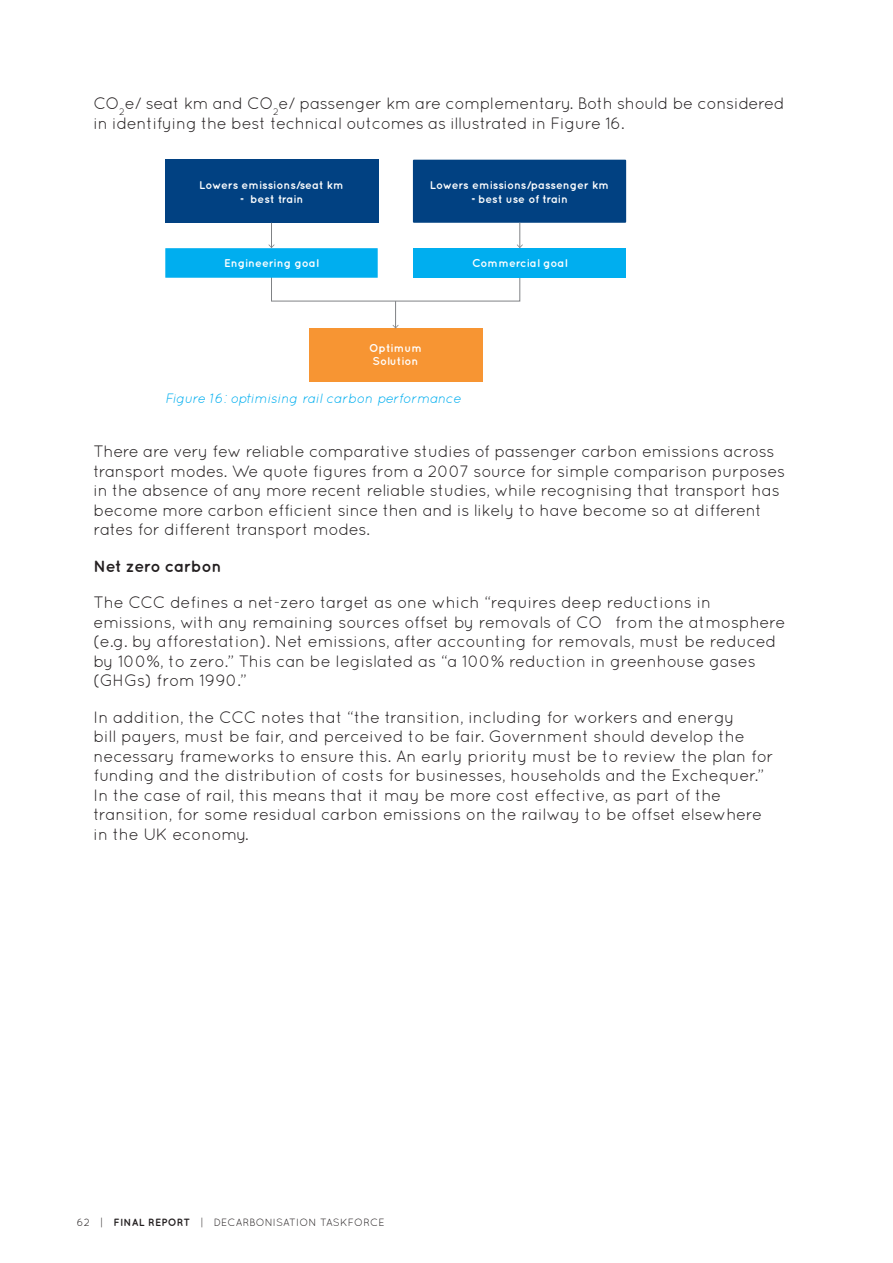
<style>
.page{position:relative;width:893px;height:1263px;background:#fff}
.page>*{position:absolute;margin:0;border:0;box-sizing:border-box;transform-origin:0 0}
.P_-_Body_Text{font:16.5px/19.5px "Quicksand";letter-spacing:-.02em;color:#231f20}
.H4_-_Body_Header{font:700 16.5px "Quicksand";letter-spacing:-.02em;color:#231f20}
.H7_-_Captions{font:italic 13.5px "Quicksand";color:#00aeef}
.t1{font:700 11.25px/13.5px "Quicksand";color:#fff;text-align:center}
.t2{font:10.5px "Quicksand";letter-spacing:.02em;color:#231f20}
.s1{font-weight:700}
</style>
<div class="page">
<div style="left:165px;top:160px;width:213px;height:63px;background:#014182"></div>
<div style="left:413px;top:160px;width:213px;height:63px;background:#014182"></div>
<div style="left:309px;top:328px;width:173px;height:53px;background:#f79533"></div>
<svg style="left:268px;top:223px;width:7px;height:25px"></svg>
<svg style="left:517px;top:223px;width:6px;height:25px"></svg>
<svg style="left:271px;top:257px;width:250px;height:71px"></svg>
<div style="left:414px;top:248px;width:212px;height:30px;background:#00aeef"></div>
<div style="left:165px;top:248px;width:213px;height:30px;background:#00aeef"></div>
<p class="P_-_Body_Text" style="left:94px;top:94px;width:693px">CO<sub>2</sub>e/ seat km and CO<sub>2</sub>e/ passenger km are complementary. Both should be considered in identifying the best technical outcomes as illustrated in Figure 16.</p>
<p class="t1" style="left:199px;top:178px;width:146px">Lowers emissions/seat km = best train</p>
<p class="t1" style="left:430px;top:178px;width:181px">Lowers emissions/passenger km =best use of train</p>
<p class="t1" style="left:224px;top:256px;width:96px">Engineering goal</p>
<p class="t1" style="left:472px;top:256px;width:97px">Commercial goal</p>
<p class="t1" style="left:369px;top:341px;width:54px">Optimum<br>Solution</p>
<p class="H7_-_Captions" style="left:165px;top:390px;width:298px">Figure 16: optimising rail carbon performance</p>
<p class="P_-_Body_Text" style="left:94px;top:442px;width:693px">There are very few reliable comparative studies of passenger carbon emissions across transport modes. We quote figures from a 2007 source for simple comparison purposes in the absence of any more recent reliable studies, while recognising that transport has become more carbon efficient since then and is likely to have become so at different rates for different transport modes.</p>
<p class="H4_-_Body_Header" style="left:94px;top:556px;width:129px">Net zero carbon</p>
<p class="P_-_Body_Text" style="left:94px;top:593px;width:693px">The CCC defines a net-zero target as one which “requires deep reductions in emissions, with any remaining sources offset by removals of CO₂ from the atmosphere (e.g. by afforestation). Net emissions, after accounting for removals, must be reduced by 100%, to zero.” This can be legislated as “a 100% reduction in greenhouse gases (GHGs) from 1990.”</p>
<p class="P_-_Body_Text" style="left:94px;top:707px;width:682px">In addition, the CCC notes that “the transition, including for workers and energy<br>bill payers, must be fair, and perceived to be fair. Government should develop the necessary frameworks to ensure this. An early priority must be to review the plan for funding and the distribution of costs for businesses, households and the Exchequer.” In the case of rail, this means that it may be more cost effective, as part of the transition, for some residual carbon emissions on the railway to be offset elsewhere in the UK economy.</p>
<p class="t2" style="left:77px;top:1216px;width:309px">62 | <span class="s1">FINAL REPORT</span> | DECARBONISATION TASKFORCE</p>
</div>
